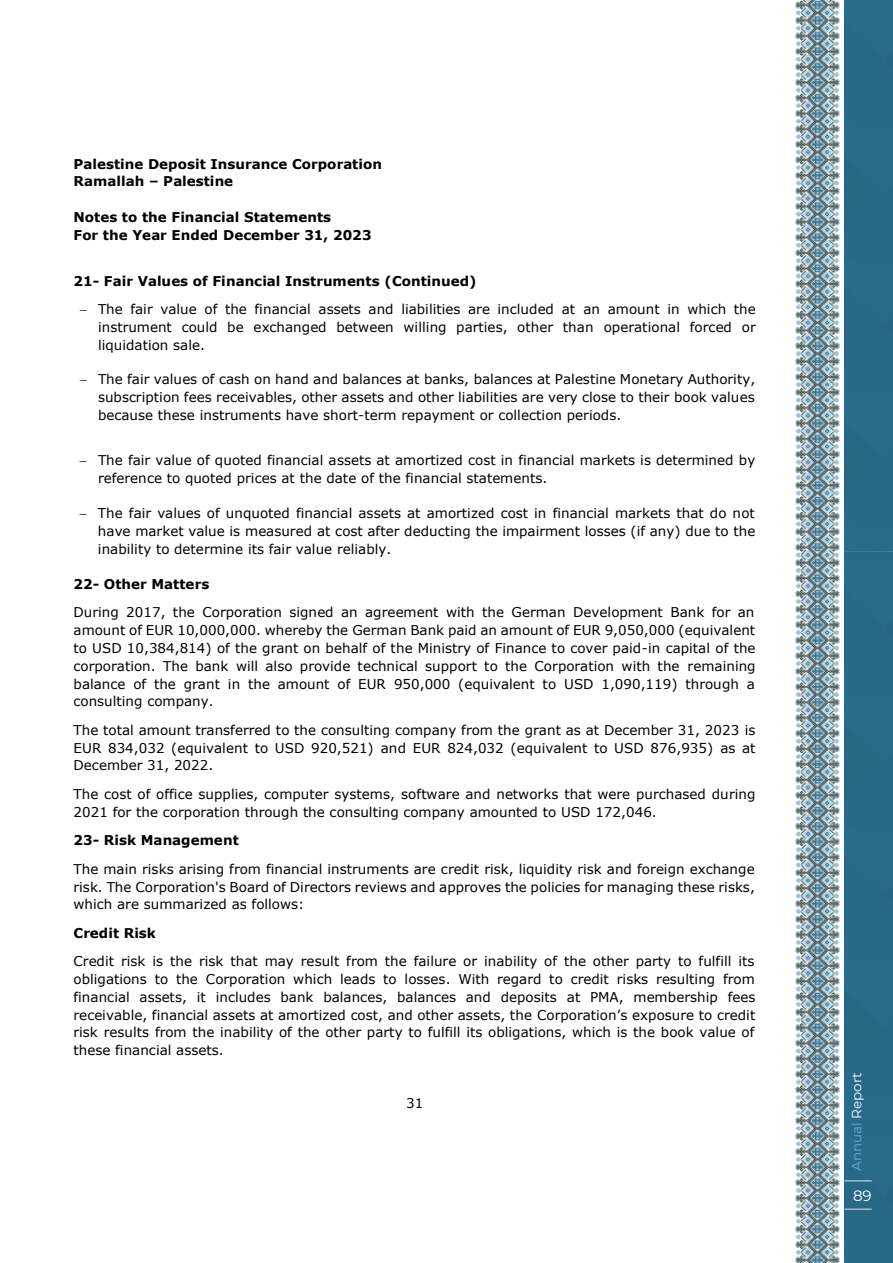
<style>
.page{position:relative;width:893px;height:1263px;background:#fff}
.page>*{position:absolute;margin:0;border:0;box-sizing:border-box;transform-origin:0 0}
.t1{font:15px "Montserrat";color:#fff}
.t2{font:13.5px/17.7px "Verdana";color:#000;text-align:justify}
.t3{font:700 13.5px/17.7px "Verdana";color:#000}
.t4{font:13.5px "Montserrat";color:#5dadd7}
.s1{font-weight:700}
.s2{color:#fff}
</style>
<div class="page">
<svg style="left:892px;top:0;width:1px;height:1263px"></svg>
<img style="left:795px;top:0;width:97px;height:1263px">
<p class="t3" style="left:74px;top:155px;width:310px">Palestine Deposit Insurance Corporation<br>Ramallah – Palestine</p>
<p class="t3" style="left:74px;top:208px;width:299px">Notes to the Financial Statements<br>For the Year Ended December 31, 2023</p>
<p class="t2" style="left:80px;top:267px;width:677px;line-height:28.5px;text-indent:-6px"><span class="s1">21- Fair Values of Financial Instruments (Continued)<br></span>− The fair value of the financial assets and liabilities are included at an amount in which the</p>
<p class="t2" style="left:98px;top:318px;width:659px">instrument could be exchanged between willing parties, other than operational forced or liquidation sale.</p>
<p class="t2" style="left:98px;top:370px;width:659px;text-indent:-18px">− The fair values of cash on hand and balances at banks, balances at Palestine Monetary Authority, subscription fees receivables, other assets and other liabilities are very close to their book values because these instruments have short-term repayment or collection periods.</p>
<p class="t2" style="left:98px;top:451px;width:659px;text-indent:-18px">− The fair value of quoted financial assets at amortized cost in financial markets is determined by reference to quoted prices at the date of the financial statements.</p>
<p class="t2" style="left:98px;top:504px;width:659px;text-indent:-18px">− The fair values of unquoted financial assets at amortized cost in financial markets that do not have market value is measured at cost after deducting the impairment losses (if any) due to the inability to determine its fair value reliably.</p>
<p class="t3" style="left:74px;top:575px;width:137px">22- Other Matters</p>
<p class="t2" style="left:74px;top:603px;width:684px">During 2017, the Corporation signed an agreement with the German Development Bank for an amount of EUR 10,000,000. whereby the German Bank paid an amount of EUR 9,050,000 (equivalent to USD 10,384,814) of the grant on behalf of the Ministry of Finance to cover paid-in capital of the corporation. The bank will also provide technical support to the Corporation with the remaining balance of the grant in the amount of EUR 950,000 (equivalent to USD 1,090,119) through a consulting company.</p>
<p class="t2" style="left:74px;top:721px;width:683px">The total amount transferred to the consulting company from the grant as at December 31, 2023 is EUR 834,032 (equivalent to USD 920,521) and EUR 824,032 (equivalent to USD 876,935) as at December 31, 2022.</p>
<p class="t2" style="left:74px;top:785px;width:683px">The cost of office supplies, computer systems, software and networks that were purchased during<br>2021 for the corporation through the consulting company amounted to USD 172,046.</p>
<p class="t3" style="left:74px;top:831px;width:167px">23- Risk Management</p>
<p class="t2" style="left:74px;top:860px;width:683px">The main risks arising from financial instruments are credit risk, liquidity risk and foreign exchange risk. The Corporation's Board of Directors reviews and approves the policies for managing these risks, which are summarized as follows:</p>
<p class="t3" style="left:74px;top:924px;width:84px">Credit Risk</p>
<p class="t2" style="left:74px;top:952px;width:683px">Credit risk is the risk that may result from the failure or inability of the other party to fulfill its obligations to the Corporation which leads to losses. With regard to credit risks resulting from financial assets, it includes bank balances, balances and deposits at PMA, membership fees receivable, financial assets at amortized cost, and other assets, the Corporation’s exposure to credit risk results from the inability of the other party to fulfill its obligations, which is the book value of these financial assets.</p>
<p class="t2" style="left:406px;top:1094px;width:19px">31</p>
<p class="t4" style="left:847px;top:1171px;width:100px;rotate:-90deg">Annual <span class="s2">Report</span></p>
<p class="t1" style="left:853px;top:1185px;width:20px">89</p>
</div>
